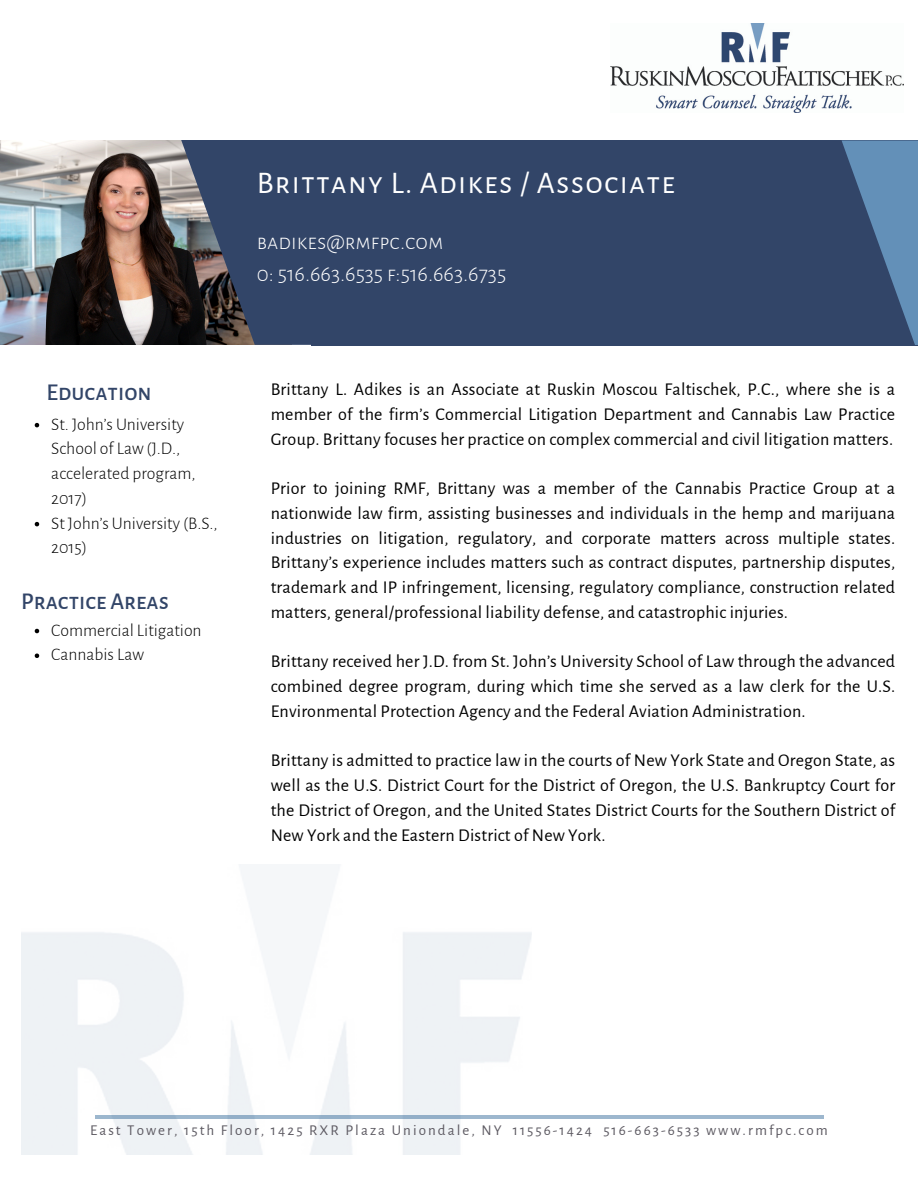
<style>
.page{position:relative;width:918px;height:1188px;background:#fff}
.page>*{position:absolute;margin:0;border:0;box-sizing:border-box;transform-origin:0 0}
.t1{font:31.5px "Alegreya Sans SC";letter-spacing:.04em;color:#fff}
.t2{font:500 23.55px "Alegreya Sans SC";color:#324568}
.t3{font:300 22.5px/31.5px "Alegreya Sans SC";color:#fff}
.t4{font:18px/24.8px "Alegreya Sans";letter-spacing:.01em;color:#000;text-align:justify}
.t5{font:300 17.7px/24.8px "Alegreya Sans";color:#000}
.t6{font:15px "Alegreya Sans";letter-spacing:.135em;color:#5d5a62}
</style>
<div class="page">
<div style="left:311px;top:140px;width:607px;height:205px;background:#324568"></div>
<svg style="left:842px;top:140px;width:76px;height:205px;fill:#6390b8"></svg>
<img style="left:611px;top:23px;width:292px;height:89px">
<hr style="left:95px;top:1116px;width:728px;height:3px;background:#0f5089">
<img style="left:0;top:141px;width:181px;height:203px">
<svg style="left:181px;top:140px;width:130px;height:205px;background:#3b475f"></svg>
<svg style="left:35px;top:423px;width:4px;height:4px"></svg>
<svg style="left:35px;top:522px;width:4px;height:4px"></svg>
<svg style="left:35px;top:629px;width:4px;height:4px"></svg>
<svg style="left:35px;top:654px;width:4px;height:4px"></svg>
<p class="t2" style="left:46px;top:381px;width:107px">Education</p>
<h2 class="t5" style="left:51px;top:412px;width:146px">St. John’s University<br>School of Law (J.D., accelerated program,<br>2017)</h2>
<p class="t5" style="left:51px;top:511px;width:168px">St John’s University (B.S.,<br>2015)</p>
<p class="t2" style="left:21px;top:590px;width:149px">Practice Areas</p>
<h4 class="t5" style="left:51px;top:618px;width:152px">Commercial Litigation</h4>
<h4 class="t5" style="left:51px;top:643px;width:94px">Cannabis Law</h4>
<h2 class="t1" style="left:257px;top:168px;width:420px">Brittany L. Adikes / Associate</h2>
<p class="t3" style="left:257px;top:227px;width:251px">badikes@rmfpc.com<br>0: 516.663.6535 f:516.663.6735</p>
<p class="t4" style="left:271px;top:377px;width:626px">Brittany L. Adikes is an Associate at Ruskin Moscou Faltischek, P.C., where she is a member of the firm’s Commercial Litigation Department and Cannabis Law Practice Group. Brittany focuses her practice on complex commercial and civil litigation matters.</p>
<p class="t4" style="left:271px;top:476px;width:626px">Prior to joining RMF, Brittany was a member of the Cannabis Practice Group at a nationwide law firm, assisting businesses and individuals in the hemp and marijuana industries on litigation, regulatory, and corporate matters across multiple states.<br>Brittany’s experience includes matters such as contract disputes, partnership disputes, trademark and IP infringement, licensing, regulatory compliance, construction related matters, general/professional liability defense, and catastrophic injuries.</p>
<p class="t4" style="left:271px;top:650px;width:626px">Brittany received her J.D. from St. John’s University School of Law through the advanced combined degree program, during which time she served as a law clerk for the U.S.<br>Environmental Protection Agency and the Federal Aviation Administration.</p>
<h1 class="t4" style="left:271px;top:749px;width:626px">Brittany is admitted to practice law in the courts of New York State and Oregon State, as well as the U.S. District Court for the District of Oregon, the U.S. Bankruptcy Court for the District of Oregon, and the United States District Courts for the Southern District of New York and the Eastern District of New York.</h1>
<h3 class="t6" style="left:90px;top:1123px;width:739px">East Tower, 15th Floor, 1425 RXR Plaza Uniondale, NY 11556-1424 516-663-6533 www.rmfpc.com</h3>
</div>
